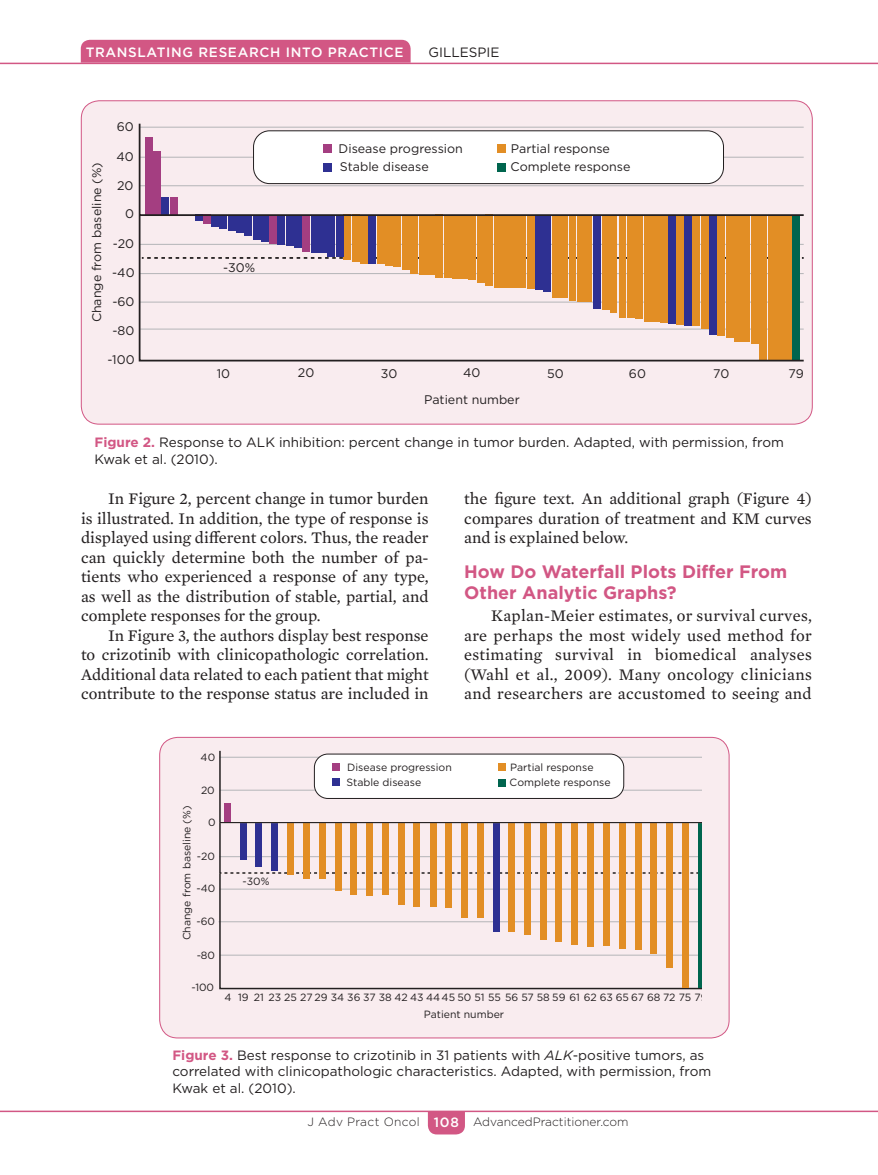
<style>
.page{position:relative;width:878px;height:1175px;background:#fff}
.page>*{position:absolute;margin:0;border:0;box-sizing:border-box;transform-origin:0 0}
.Subhead_1{font:700 18px/21px "Gotham";color:#d25784}
.Body_txt{font:16.5px/19.5px "Mercury Text G2";color:#231f20;text-align:justify}
.Figure_Title{font:13.5px/16.2px "Gotham";color:#231f20}
.t1{font:500 13.5px "Gotham";letter-spacing:.05em;color:#fff}
.t2{font:12.45px/18.1px "Gotham";color:#231f20}
.t3{font:300 12px "Gotham";color:#231f20}
.t4{font:10.5px/15.3px "Gotham";color:#231f20}
.s1{font-weight:700;color:#d25784}
.s2{font-style:italic}
.s3{font-weight:500;font-size:13.5px;color:#fff}
</style>
<div class="page">
<svg style="left:428px;top:1112px;width:37px;height:22px"></svg>
<div style="left:81px;top:40px;width:329px;height:23px;background:#d25784"></div>
<hr style="left:0;top:63px;width:878px;height:1px;background:#d25784">
<hr style="left:0;top:1110px;width:878px;height:2px;background:#d25784">
<div style="left:81px;top:101px;width:731px;height:323px;background:#f9ecef;border-radius:18px"></div>
<svg style="left:138px;top:123px;width:665px;height:239px"></svg>
<div style="left:253px;top:131px;width:470px;height:53px;background:#fff;border-radius:16px"></div>
<div style="left:253px;top:130px;width:471px;height:54px;border:1px solid #231f20;border-radius:16px"></div>
<div style="left:323px;top:144px;width:9px;height:9px;background:#a43e81"></div>
<div style="left:323px;top:162px;width:9px;height:9px;background:#2e3092"></div>
<div style="left:496px;top:144px;width:9px;height:9px;background:#e28e25"></div>
<div style="left:496px;top:162px;width:9px;height:9px;background:#00654e"></div>
<div style="left:160px;top:737px;width:569px;height:301px;background:#f9ecef;border-radius:18px"></div>
<svg style="left:218px;top:751px;width:483px;height:239px"></svg>
<svg style="left:220px;top:872px;width:478px;height:1px"></svg>
<div style="left:314px;top:754px;width:309px;height:44px;background:#fff;border-radius:14px"></div>
<div style="left:314px;top:753px;width:310px;height:46px;border:1px solid #231f20;border-radius:14px"></div>
<div style="left:498px;top:779px;width:7px;height:7px;background:#00654e"></div>
<div style="left:498px;top:763px;width:7px;height:7px;background:#e28e25"></div>
<div style="left:571px;top:823px;width:6px;height:121px;background:#e28e25"></div>
<div style="left:287px;top:823px;width:6px;height:51px;background:#e28e25"></div>
<div style="left:272px;top:823px;width:6px;height:47px;background:#2e3092"></div>
<div style="left:256px;top:823px;width:6px;height:43px;background:#2e3092"></div>
<div style="left:240px;top:822px;width:6px;height:38px;background:#2e3092"></div>
<div style="left:225px;top:803px;width:6px;height:19px;background:#a43e81"></div>
<div style="left:366px;top:823px;width:6px;height:72px;background:#e28e25"></div>
<div style="left:351px;top:823px;width:6px;height:71px;background:#e28e25"></div>
<div style="left:335px;top:823px;width:6px;height:67px;background:#e28e25"></div>
<div style="left:430px;top:823px;width:6px;height:83px;background:#e28e25"></div>
<div style="left:414px;top:823px;width:6px;height:83px;background:#e28e25"></div>
<div style="left:477px;top:823px;width:6px;height:94px;background:#e28e25"></div>
<div style="left:398px;top:823px;width:6px;height:81px;background:#e28e25"></div>
<div style="left:540px;top:823px;width:6px;height:117px;background:#e28e25"></div>
<div style="left:493px;top:823px;width:6px;height:108px;background:#2e3092"></div>
<div style="left:461px;top:823px;width:6px;height:94px;background:#e28e25"></div>
<div style="left:382px;top:823px;width:6px;height:72px;background:#e28e25"></div>
<div style="left:524px;top:823px;width:6px;height:112px;background:#e28e25"></div>
<div style="left:508px;top:823px;width:6px;height:108px;background:#e28e25"></div>
<div style="left:332px;top:778px;width:7px;height:8px;background:#2e3092"></div>
<div style="left:332px;top:763px;width:7px;height:7px;background:#a43e81"></div>
<hr style="left:698px;top:823px;width:3px;height:164px;background:#00654e">
<div style="left:555px;top:823px;width:7px;height:118px;background:#e28e25"></div>
<div style="left:650px;top:823px;width:6px;height:130px;background:#e28e25"></div>
<div style="left:666px;top:823px;width:6px;height:144px;background:#e28e25"></div>
<div style="left:682px;top:823px;width:6px;height:164px;background:#e28e25"></div>
<div style="left:635px;top:823px;width:6px;height:127px;background:#e28e25"></div>
<div style="left:603px;top:822px;width:6px;height:124px;background:#e28e25"></div>
<div style="left:619px;top:823px;width:6px;height:125px;background:#e28e25"></div>
<div style="left:587px;top:823px;width:6px;height:123px;background:#e28e25"></div>
<div style="left:303px;top:823px;width:6px;height:55px;background:#e28e25"></div>
<div style="left:319px;top:823px;width:6px;height:55px;background:#e28e25"></div>
<div style="left:445px;top:823px;width:6px;height:84px;background:#e28e25"></div>
<hr style="left:219px;top:822px;width:482px;height:1px;background:#231f20">
<p class="t1" style="left:86px;top:43px;width:319px">TRANSLATING RESEARCH INTO PRACTICE</p>
<p class="Figure_Title" style="left:428px;top:44px;width:72px">GILLESPIE</p>
<p class="t2" style="left:117px;top:118px;width:19px">60</p>
<p class="t2" style="left:117px;top:147px;width:19px">40</p>
<p class="t2" style="left:117px;top:176px;width:18px">20</p>
<p class="t2" style="left:125px;top:205px;width:10px">0</p>
<p class="t2" style="left:113px;top:235px;width:23px">-20</p>
<p class="t2" style="left:112px;top:263px;width:24px">-40</p>
<p class="t2" style="left:112px;top:292px;width:24px">-60</p>
<p class="t2" style="left:112px;top:321px;width:23px">-80</p>
<p class="t2" style="left:108px;top:350px;width:29px">-100</p>
<p class="t2" style="left:87px;top:322px;width:162px;rotate:-90deg">Change from baseline (%)</p>
<p class="t2" style="left:223px;top:258px;width:34px">-30%</p>
<p class="t2" style="left:338px;top:140px;width:126px">Disease progression<br>Stable disease</p>
<p class="t2" style="left:510px;top:140px;width:122px">Partial response<br>Complete response</p>
<p class="t2" style="left:217px;top:364px;width:15px">10</p>
<p class="t2" style="left:298px;top:364px;width:18px">20</p>
<p class="t2" style="left:381px;top:364px;width:18px">30</p>
<p class="t2" style="left:463px;top:363px;width:19px">40</p>
<p class="t2" style="left:547px;top:364px;width:18px">50</p>
<p class="t2" style="left:629px;top:364px;width:19px">60</p>
<p class="t2" style="left:713px;top:364px;width:18px">70</p>
<p class="t2" style="left:788px;top:364px;width:17px">79</p>
<p class="t2" style="left:424px;top:390px;width:97px">Patient number</p>
<p class="Figure_Title" style="left:94px;top:434px;width:691px"><span class="s1">Figure 2.</span> Response to ALK inhibition: percent change in tumor burden. Adapted, with permission, from<br>Kwak et al. (2010).</p>
<p class="Body_txt" style="left:81px;top:488px;width:349px;text-indent:27px">In Figure 2, percent change in tumor burden is illustrated. In addition, the type of response is displayed using different colors. Thus, the reader can quickly determine both the number of pa&shy;tients who experienced a response of any type, as well as the distribution of stable, partial, and complete responses for the group.</p>
<p class="Body_txt" style="left:81px;top:624px;width:349px;text-indent:27px">In Figure 3, the authors display best response to crizotinib with clinicopathologic correlation.<br>Additional data related to each patient that might contribute to the response status are included in</p>
<p class="Body_txt" style="left:464px;top:488px;width:349px">the figure text. An additional graph (Figure 4) compares duration of treatment and KM curves and is explained below.</p>
<p class="Subhead_1" style="left:464px;top:561px;width:324px">How Do Waterfall Plots Differ From<br>Other Analytic Graphs?</p>
<p class="Body_txt" style="left:464px;top:605px;width:349px;text-indent:27px">Kaplan-Meier estimates, or survival curves, are perhaps the most widely used method for estimating survival in biomedical analyses (Wahl et al., 2009). Many oncology clinicians and researchers are accustomed to seeing and</p>
<p class="t4" style="left:201px;top:749px;width:16px">40</p>
<p class="t4" style="left:201px;top:782px;width:15px">20</p>
<p class="t4" style="left:208px;top:814px;width:9px">0</p>
<p class="t4" style="left:197px;top:848px;width:20px">-20</p>
<p class="t4" style="left:196px;top:880px;width:20px">-40</p>
<p class="t4" style="left:196px;top:913px;width:20px">-60</p>
<p class="t4" style="left:197px;top:947px;width:20px">-80</p>
<p class="t4" style="left:191px;top:979px;width:24px">-100</p>
<p class="t4" style="left:179px;top:940px;width:136px;rotate:-90deg">Change from baseline (%)</p>
<p class="t4" style="left:242px;top:873px;width:28px">-30%</p>
<p class="t4" style="left:346px;top:759px;width:107px">Disease progression<br>Stable disease</p>
<p class="t4" style="left:509px;top:759px;width:102px">Partial response<br>Complete response</p>
<p class="t4" style="left:224px;top:989px;width:484px">4 19 21 23 25 27 29 34 36 37 38 42 43 4445 50 51 55 56 57 58 59 61 62 63 65 67 68 72 75 79</p>
<p class="t4" style="left:423px;top:1006px;width:82px">Patient number</p>
<p class="Figure_Title" style="left:172px;top:1047px;width:540px"><span class="s1">Figure 3.</span> Best response to crizotinib in 31 patients with <span class="s2">ALK</span>-positive tumors, as correlated with clinicopathologic characteristics. Adapted, with permission, from<br>Kwak et al. (2010).</p>
<p class="t3" style="left:307px;top:1114px;width:322px">J Adv Pract Oncol <span class="s3">108</span> AdvancedPractitioner.com</p>
</div>
